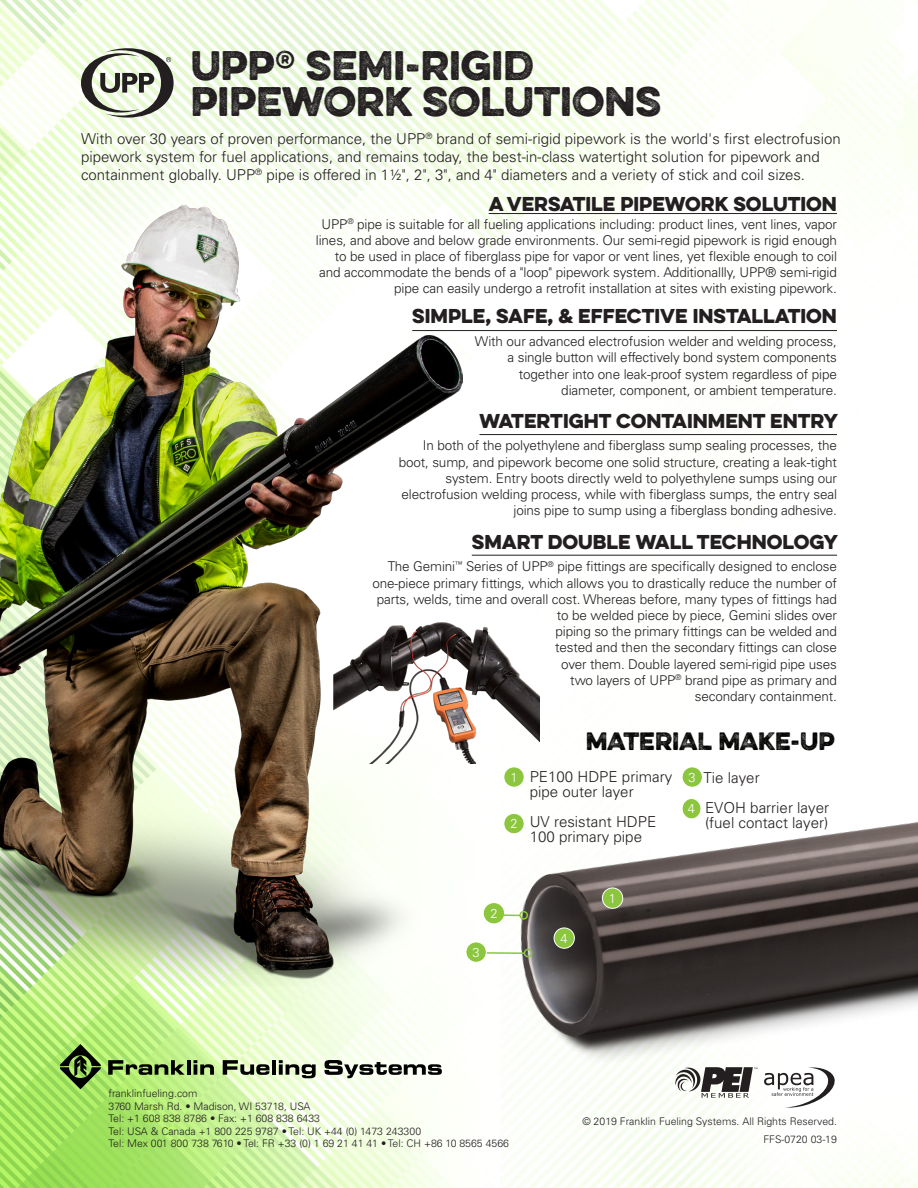
<style>
.page{position:relative;width:918px;height:1188px;background:#fff}
.page>*{position:absolute;margin:0;border:0;box-sizing:border-box;transform-origin:0 0}
.t1{font:37.05px/36px "Eveleth Dot";color:#231f20}
.Heading_1{font:22.5px "Eveleth";letter-spacing:-.01em;color:#040503}
.t2{font:18px "Eveleth Clean";color:#231f20}
.t3{font:300 15.15px/15.1px "Univers LT Std";color:#231f20}
.t4{font:300 15px/18px "Univers LT Std";color:#231f20}
.t5{font:300 13.5px/16.2px "Univers LT Std";letter-spacing:-.01em;color:#231f20;text-align:right}
.features{font:300 12.9px "Univers LT Std";color:#fff}
.t6{font:300 10.5px "Univers LT Std";color:#231f20}
.s1{font-family:"Minion Pro";font-weight:400}
</style>
<div class="page">
<img style="left:0;top:0;width:904px;height:1188px">
<img style="left:0;top:206px;width:463px;height:781px">
<img style="left:334px;top:616px;width:206px;height:148px">
<img style="left:496px;top:782px;width:422px;height:315px">
<hr style="left:412px;top:330px;width:425px;height:1px;background:#231f20">
<svg style="left:81px;top:48px;width:93px;height:70px"></svg>
<svg style="left:108px;top:1060px;width:77px;height:15px"></svg>
<hr style="left:187px;top:1060px;width:3px;height:15px;background:#000">
<svg style="left:194px;top:1060px;width:20px;height:15px"></svg>
<svg style="left:223px;top:1060px;width:46px;height:15px"></svg>
<hr style="left:272px;top:1060px;width:4px;height:15px;background:#000">
<svg style="left:279px;top:1060px;width:37px;height:18px"></svg>
<svg style="left:325px;top:1060px;width:117px;height:18px"></svg>
<svg style="left:60px;top:1044px;width:41px;height:45px;background:#658b3e"></svg>
<svg style="left:675px;top:1067px;width:82px;height:31px"></svg>
<svg style="left:764px;top:1067px;width:73px;height:41px"></svg>
<hr style="left:472px;top:555px;width:365px;height:1px;background:#231f20">
<hr style="left:489px;top:213px;width:348px;height:1px;background:#231f20">
<hr style="left:479px;top:434px;width:358px;height:1px;background:#231f20">
<div style="left:504px;top:767px;width:20px;height:20px;background:#8bc63e;border-radius:50%"></div>
<div style="left:504px;top:767px;width:20px;height:20px;border:1px solid #fff;border-radius:50%"></div>
<div style="left:504px;top:813px;width:20px;height:21px;background:#8bc63e;border-radius:50%"></div>
<div style="left:504px;top:813px;width:20px;height:21px;border:1px solid #fff;border-radius:50%"></div>
<div style="left:682px;top:799px;width:19px;height:20px;background:#8bc63e;border-radius:50%"></div>
<div style="left:682px;top:798px;width:19px;height:21px;border:1px solid #fff;border-radius:50%"></div>
<div style="left:602px;top:888px;width:21px;height:20px;background:#8bc63e;border-radius:50%"></div>
<div style="left:602px;top:888px;width:21px;height:21px;border:1px solid #fff;border-radius:50%"></div>
<div style="left:554px;top:928px;width:20px;height:20px;background:#8bc63e;border-radius:50%"></div>
<div style="left:554px;top:928px;width:21px;height:21px;border:1px solid #fff;border-radius:50%"></div>
<hr style="left:476px;top:952px;width:49px;height:2px;background:#8bc63e">
<hr style="left:497px;top:914px;width:23px;height:2px;background:#8bc63e">
<div style="left:484px;top:903px;width:20px;height:20px;background:#8bc63e;border-radius:50%"></div>
<div style="left:524px;top:949px;width:8px;height:8px;border:2px solid #8bc63e;border-radius:50%"></div>
<div style="left:682px;top:767px;width:20px;height:20px;background:#8bc63e;border-radius:50%"></div>
<div style="left:682px;top:767px;width:21px;height:20px;border:1px solid #fff;border-radius:50%"></div>
<div style="left:519px;top:911px;width:9px;height:9px;border:2px solid #8bc63e;border-radius:50%"></div>
<div style="left:466px;top:942px;width:20px;height:20px;background:#8bc63e;border-radius:50%"></div>
<div style="left:466px;top:942px;width:21px;height:20px;border:1px solid #fff;border-radius:50%"></div>
<p class="t1" style="left:191px;top:47px;width:472px">UPP® SEMI-RIGID<br>PIPEWORK SOLUTIONS</p>
<p class="t4" style="left:81px;top:129px;width:761px">With over 30 years of proven performance, the UPP<sup>®</sup> brand of semi-rigid pipework is the world's first electrofusion pipework system for fuel applications, and remains today, the best-in-class watertight solution for pipework and containment globally. UPP<sup>®</sup> pipe is offered in 1½", 2", 3", and 4" diameters and a veriety of stick and coil sizes.</p>
<p class="t2" style="left:489px;top:190px;width:350px">A VERSATILE PIPEWORK SOLUTION</p>
<p class="t5" style="left:316px;top:216px;width:523px">UPP<sup>®</sup> pipe is suitable for all fueling applications including: product lines, vent lines, vapor lines, and above and below grade environments. Our semi-regid pipework is rigid enough to be used in place of fiberglass pipe for vapor or vent lines, yet flexible enough to coil and accommodate the bends of a "loop" pipework system. Additionallly, UPP® semi-rigid pipe can easily undergo a retrofit installation at sites with existing pipework.</p>
<p class="t2" style="left:412px;top:303px;width:426px">SIMPLE, SAFE, &amp; EFFECTIVE INSTALLATION</p>
<p class="t5" style="left:475px;top:333px;width:364px">With our advanced electrofusion welder and welding process, a single button will effectively bond system components together into one leak-proof system regardless of pipe diameter, component, or ambient temperature.</p>
<p class="t2" style="left:479px;top:408px;width:360px">WATERTIGHT CONTAINMENT ENTRY</p>
<p class="t5" style="left:399px;top:438px;width:440px">In both of the polyethylene and fiberglass sump sealing processes, the boot, sump, and pipework become one solid structure, creating a leak-tight system. Entry boots directly weld to polyethylene sumps using our electrofusion welding process, while with fiberglass sumps, the entry seal joins pipe to sump using a fiberglass bonding adhesive.</p>
<p class="t2" style="left:472px;top:528px;width:368px">SMART DOUBLE WALL TECHNOLOGY</p>
<p class="t5" style="left:373px;top:558px;width:466px">The Gemini<sup>™</sup> Series of UPP<sup>®</sup> pipe fittings are specifically designed to enclose one-piece primary fittings, which allows you to drastically reduce the number of parts, welds, time and overall cost. Whereas before, many types of fittings had to be welded piece by piece, Gemini slides over<br>piping so the primary fittings can be welded and<br>tested and then the secondary fittings can close<br>over them. Double layered semi-rigid pipe uses<br>two layers of UPP<sup>®</sup> brand pipe as primary and<br>secondary containment.</p>
<p class="Heading_1" style="left:586px;top:724px;width:251px">MATERIAL MAKE-UP</p>
<p class="t3" style="left:530px;top:769px;width:144px;text-indent:-14px"><span class="s1">•</span> PE100 HDPE primary pipe outer layer</p>
<p class="t3" style="left:516px;top:814px;width:142px;text-align:center"><span class="s1">•</span> UV resistant HDPE<br>100 primary pipe</p>
<p class="t3" style="left:690px;top:770px;width:71px"><span class="s1">•</span> Tie layer</p>
<p class="t3" style="left:690px;top:800px;width:141px;text-align:right"><span class="s1">•</span> EVOH barrier layer (fuel contact layer)</p>
<p class="features" style="left:689px;top:769px;width:9px">3</p>
<p class="features" style="left:510px;top:769px;width:9px">1</p>
<p class="features" style="left:510px;top:816px;width:9px">2</p>
<p class="features" style="left:688px;top:801px;width:9px">4</p>
<p class="features" style="left:473px;top:944px;width:9px">3</p>
<p class="features" style="left:490px;top:906px;width:9px">2</p>
<p class="features" style="left:561px;top:930px;width:9px">4</p>
<p class="features" style="left:609px;top:890px;width:9px">1</p>
<p class="t6" style="left:109px;top:1087px;width:90px">franklinfueling.com</p>
<p class="t6" style="left:109px;top:1099px;width:204px">3760 Marsh Rd. • Madison, WI 53718, USA</p>
<p class="t6" style="left:109px;top:1112px;width:213px">Tel: +1 608 838 8786 • Fax: +1 608 838 6433</p>
<p class="t6" style="left:109px;top:1125px;width:314px">Tel: USA &amp; Canada +1 800 225 9787 • Tel: UK +44 (0) 1473 243300</p>
<p class="t6" style="left:109px;top:1137px;width:402px">Tel: Mex 001 800 738 7610 • Tel: FR +33 (0) 1 69 21 41 41 • Tel: CH +86 10 8565 4566</p>
<p class="t6" style="left:582px;top:1115px;width:256px">© 2019 Franklin Fueling Systems. All Rights Reserved.</p>
<p class="t6" style="left:763px;top:1133px;width:75px">FFS-0720 03-19</p>
</div>
